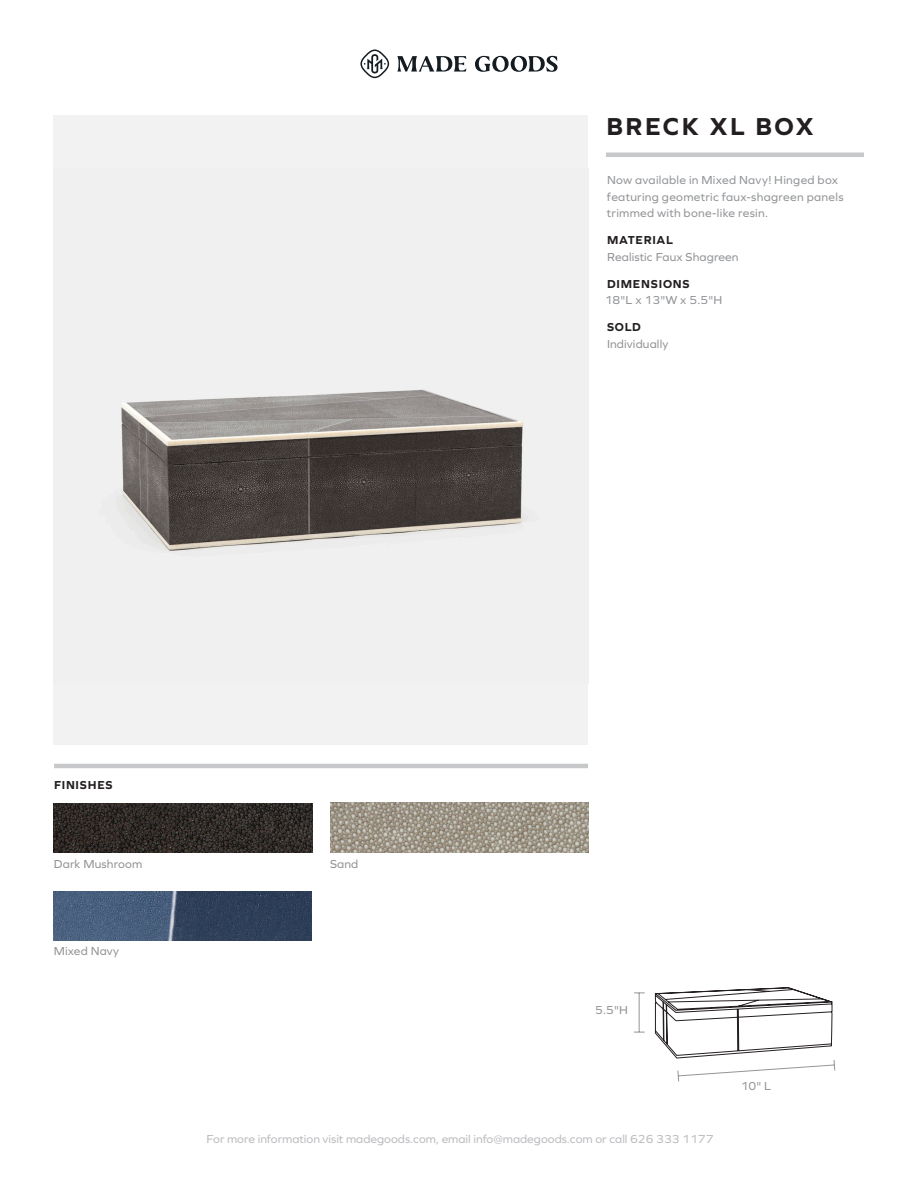
<style>
.page{position:relative;width:918px;height:1188px;background:#fff}
.page>*{position:absolute;margin:0;border:0;box-sizing:border-box;transform-origin:0 0}
.t1{font:700 25.5px "Graphie";letter-spacing:.095em;color:#231f20}
.t2{font:12px/16.5px "Graphie";letter-spacing:.02em;color:#939598}
.t3{font:12px "Graphie";color:#bcbdc0}
.t4{font:700 12px "Graphie";letter-spacing:.065em;color:#231f20}
</style>
<div class="page">
<hr style="left:606px;top:153px;width:258px;height:4px;background:#c7c8ca">
<svg style="left:397px;top:56px;width:161px;height:16px"></svg>
<svg style="left:360px;top:50px;width:29px;height:28px"></svg>
<hr style="left:54px;top:764px;width:534px;height:4px;background:#c7c8ca">
<div style="left:54px;top:116px;width:534px;height:629px;background:#f2f2f2"></div>
<img style="left:116px;top:389px;width:412px;height:162px">
<svg style="left:654px;top:987px;width:182px;height:95px"></svg>
<img style="left:54px;top:803px;width:258px;height:49px">
<img style="left:330px;top:802px;width:258px;height:50px">
<hr style="left:639px;top:993px;width:1px;height:39px;background:#939598">
<img style="left:54px;top:891px;width:258px;height:49px">
<p class="t1" style="left:606px;top:111px;width:209px">BRECK XL BOX</p>
<p class="t4" style="left:54px;top:778px;width:60px">FINISHES</p>
<p class="t2" style="left:54px;top:855px;width:90px">Dark Mushroom</p>
<p class="t2" style="left:330px;top:855px;width:30px">Sand</p>
<p class="t2" style="left:54px;top:943px;width:67px">Mixed Navy</p>
<p class="t2" style="left:607px;top:172px;width:238px">Now available in Mixed Navy! Hinged box featuring geometric faux-shagreen panels trimmed with bone-like resin.</p>
<p class="t4" style="left:607px;top:233px;width:67px">MATERIAL</p>
<p class="t2" style="left:607px;top:248px;width:133px">Realistic Faux Shagreen</p>
<p class="t4" style="left:607px;top:277px;width:84px">DIMENSIONS</p>
<p class="t2" style="left:605px;top:292px;width:119px">18"L x 13"W x 5.5"H</p>
<p class="t4" style="left:607px;top:320px;width:35px">SOLD</p>
<p class="t2" style="left:607px;top:335px;width:63px">Individually</p>
<p class="t2" style="left:595px;top:1002px;width:34px">5.5"H</p>
<p class="t2" style="left:741px;top:1077px;width:32px">10" L</p>
<p class="t3" style="left:207px;top:1132px;width:508px">For more information visit madegoods.com, email info@madegoods.com or call 626 333 1177</p>
</div>
